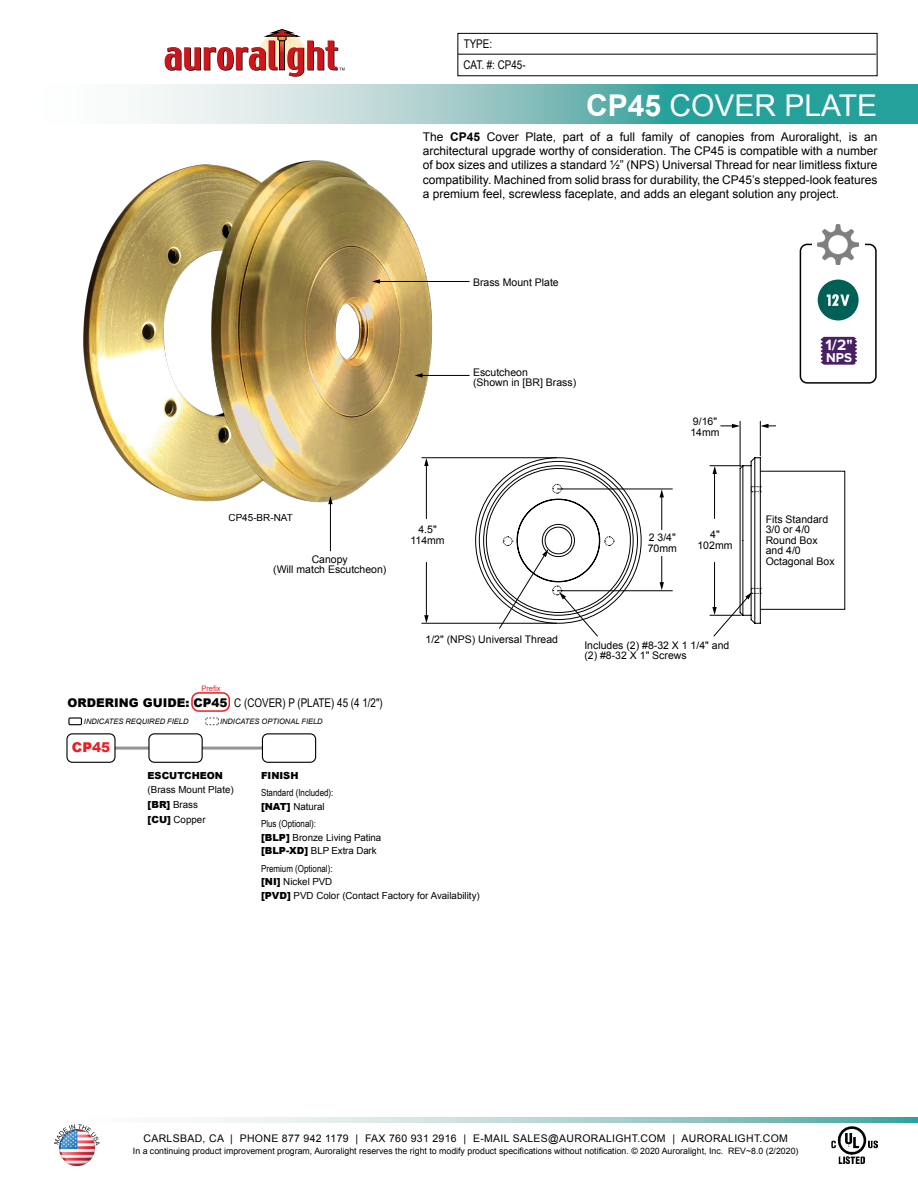
<style>
.page{position:relative;width:918px;height:1188px;background:#fff}
.page>*{position:absolute;margin:0;border:0;box-sizing:border-box;transform-origin:0 0}
.t1{font:30px "Arial";color:#fff}
.t2{font:700 15.45px "Proxima Nova";color:#fff}
.t3{font:900 13.5px "Arial";color:#ed1d24}
.t4{font:700 13.2px "Proxima Nova";color:#fff}
.t5{font:12px/14.4px "Arial";color:#000;text-align:justify}
.t6{font:12px/20.7px "Arial Narrow";color:#000}
.t7{font:10.5px/10.5px "Arial";color:#000}
.t8{font:10.5px "Arial";letter-spacing:.03em;color:#000}
.t9{font:9.9px "Arial";color:#000}
.t10{font:9.75px/13.8px "Arial";color:#000}
.t11{font:9.75px "Arial Narrow";color:#000}
.t12{font:900 9.75px "Arial";color:#000}
.t13{font:8.7px "Arial";color:#000}
.t14{font:italic 7.5px "Arial";color:#000}
.t15{font:7.5px "Arial";color:#ed1d24}
.s1{font-weight:700}
.s2{font-family:"Arial";font-weight:900}
.s3{font-weight:900}
</style>
<div class="page">
<svg style="left:195px;top:1117px;width:723px;height:6px;background:#acd2d0"></svg>
<div style="left:457px;top:33px;width:421px;height:43px;border:1px solid #000"></div>
<hr style="left:458px;top:54px;width:418px;height:1px;background:#000">
<svg style="left:165px;top:29px;width:180px;height:48px"></svg>
<img style="left:59px;top:1146px;width:36px;height:20px">
<svg style="left:54px;top:1124px;width:46px;height:22px"></svg>
<img style="left:832px;top:1127px;width:46px;height:37px">
<svg style="left:140px;top:84px;width:778px;height:39px;background:#80c2bf"></svg>
<img style="left:83px;top:165px;width:247px;height:349px">
<div style="left:68px;top:717px;width:14px;height:8px;border:1px solid #000"></div>
<svg style="left:205px;top:717px;width:14px;height:9px"></svg>
<div style="left:191px;top:692px;width:39px;height:20px;border:2px solid #ed1d24;border-radius:7px"></div>
<hr style="left:79px;top:747px;width:199px;height:3px;background:#939598">
<div style="left:67px;top:734px;width:48px;height:28px;background:#fff;border-radius:5px"></div>
<div style="left:66px;top:733px;width:50px;height:30px;border:1px solid #000;border-radius:5px"></div>
<img style="left:195px;top:160px;width:246px;height:352px">
<svg style="left:475px;top:457px;width:286px;height:166px"></svg>
<hr style="left:422px;top:457px;width:135px;height:1px;background:#000">
<hr style="left:422px;top:623px;width:135px;height:1px;background:#000">
<hr style="left:426px;top:465px;width:1px;height:54px;background:#000">
<hr style="left:426px;top:562px;width:1px;height:54px;background:#000">
<hr style="left:710px;top:465px;width:31px;height:1px;background:#000">
<hr style="left:710px;top:615px;width:31px;height:1px;background:#000">
<hr style="left:714px;top:473px;width:1px;height:46px;background:#000">
<hr style="left:714px;top:562px;width:1px;height:46px;background:#000">
<hr style="left:740px;top:421px;width:1px;height:46px;background:#000">
<hr style="left:760px;top:421px;width:1px;height:35px;background:#000">
<svg style="left:424px;top:458px;width:5px;height:8px"></svg>
<svg style="left:713px;top:466px;width:4px;height:8px"></svg>
<svg style="left:721px;top:424px;width:19px;height:4px"></svg>
<svg style="left:760px;top:424px;width:16px;height:4px"></svg>
<svg style="left:424px;top:615px;width:5px;height:8px"></svg>
<svg style="left:660px;top:490px;width:4px;height:7px"></svg>
<svg style="left:660px;top:582px;width:4px;height:8px"></svg>
<svg style="left:552px;top:484px;width:10px;height:10px"></svg>
<svg style="left:604px;top:536px;width:10px;height:10px"></svg>
<hr style="left:557px;top:590px;width:116px;height:1px;background:#000">
<hr style="left:557px;top:489px;width:116px;height:1px;background:#000">
<hr style="left:661px;top:495px;width:1px;height:92px;background:#000">
<div style="left:643px;top:530px;width:38px;height:25px;background:#fff"></div>
<div style="left:760px;top:471px;width:85px;height:139px;border:1px solid #000"></div>
<svg style="left:751px;top:486px;width:10px;height:6px"></svg>
<svg style="left:712px;top:588px;width:49px;height:49px"></svg>
<svg style="left:499px;top:536px;width:99px;height:101px"></svg>
<div style="left:800px;top:244px;width:77px;height:140px;border:2px solid #000;border-radius:7px"></div>
<div style="left:812px;top:233px;width:53px;height:41px;background:#fff"></div>
<img style="left:818px;top:224px;width:40px;height:40px">
<svg style="left:818px;top:280px;width:41px;height:40px"></svg>
<svg style="left:821px;top:337px;width:36px;height:28px"></svg>
<div style="left:262px;top:734px;width:54px;height:28px;background:#fff;border-radius:5px"></div>
<div style="left:262px;top:733px;width:54px;height:30px;border:1px solid #000;border-radius:5px"></div>
<div style="left:149px;top:734px;width:53px;height:28px;background:#fff;border-radius:5px"></div>
<div style="left:148px;top:733px;width:55px;height:30px;border:1px solid #000;border-radius:5px"></div>
<svg style="left:372px;top:279px;width:8px;height:5px"></svg>
<hr style="left:378px;top:281px;width:92px;height:1px;background:#000">
<svg style="left:414px;top:373px;width:9px;height:5px"></svg>
<hr style="left:421px;top:375px;width:49px;height:1px;background:#000">
<svg style="left:328px;top:496px;width:5px;height:8px"></svg>
<hr style="left:330px;top:502px;width:1px;height:49px;background:#000">
<p class="t6" style="left:464px;top:33px;width:64px">TYPE:<br>CAT. #: CP45-</p>
<h1 class="t1" style="left:586px;top:85px;width:293px"><span class="s1">CP45</span> COVER PLATE</h1>
<p class="t5" style="left:423px;top:129px;width:456px">The <span class="s1">CP45</span> Cover Plate, part of a full family of canopies from Auroralight, is an architectural upgrade worthy of consideration. The CP45 is compatible with a number of box sizes and utilizes a standard ½” (NPS) Universal Thread for near limitless fixture compatibility. Machined from solid brass for durability, the CP45’s stepped-look features a premium feel, screwless faceplate, and adds an elegant solution any project.</p>
<p class="t7" style="left:473px;top:277px;width:87px">Brass Mount Plate</p>
<p class="t7" style="left:473px;top:367px;width:105px">Escutcheon<br>(Shown in [BR] Brass)</p>
<p class="t7" style="left:690px;top:416px;width:31px">9/16"<br>14mm</p>
<p class="t9" style="left:229px;top:511px;width:66px">CP45-BR-NAT</p>
<p class="t15" style="left:201px;top:683px;width:21px">Prefix</p>
<p class="t7" style="left:273px;top:554px;width:115px;text-align:center">Canopy<br>(Will match Escutcheon)</p>
<p class="t6" style="left:68px;top:692px;width:317px"><span class="s2">ORDERING GUIDE: CP45</span> C (COVER) P (PLATE) 45 (4 1/2")</p>
<p class="t14" style="left:84px;top:717px;width:106px">INDICATES REQUIRED FIELD</p>
<p class="t14" style="left:220px;top:717px;width:104px">INDICATES OPTIONAL FIELD</p>
<p class="t3" style="left:72px;top:737px;width:40px">CP45</p>
<p class="t7" style="left:410px;top:524px;width:36px;text-align:center">4.5"<br>114mm</p>
<p class="t7" style="left:426px;top:634px;width:134px">1/2" (NPS) Universal Thread</p>
<p class="t12" style="left:148px;top:768px;width:77px">ESCUTCHEON</p>
<p class="t10" style="left:148px;top:783px;width:88px;line-height:15px">(Brass Mount Plate) <span class="s3">[BR]</span> Brass<br><span class="s3">[CU]</span> Copper</p>
<p class="t12" style="left:261px;top:768px;width:39px">FINISH</p>
<p class="t11" style="left:261px;top:785px;width:74px">Standard (Included):</p>
<p class="t10" style="left:261px;top:799px;width:65px"><span class="s3">[NAT]</span> Natural</p>
<p class="t11" style="left:261px;top:816px;width:57px">Plus (Optional):</p>
<p class="t10" style="left:261px;top:830px;width:122px"><span class="s3">[BLP]</span> Bronze Living Patina <span class="s3">[BLP-XD]</span> BLP Extra Dark</p>
<p class="t11" style="left:261px;top:861px;width:73px">Premium (Optional):</p>
<p class="t10" style="left:261px;top:875px;width:220px"><span class="s3">[NI]</span> Nickel PVD<br><span class="s3">[PVD]</span> PVD Color (Contact Factory for Availability)</p>
<p class="t7" style="left:648px;top:532px;width:31px">2 3/4"<br>70mm</p>
<p class="t7" style="left:697px;top:530px;width:37px;text-align:center">4"<br>102mm</p>
<p class="t7" style="left:584px;top:640px;width:146px">Includes (2) #8-32 X 1 1/4" and (2) #8-32 X 1" Screws</p>
<p class="t2" style="left:826px;top:336px;width:29px">1/2"</p>
<p class="t4" style="left:826px;top:350px;width:27px">NPS</p>
<p class="t7" style="left:766px;top:514px;width:70px">Fits Standard<br>3/0 or 4/0<br>Round Box and 4/0<br>Octagonal Box</p>
<p class="t8" style="left:144px;top:1132px;width:646px">CARLSBAD, CA | PHONE 877 942 1179 | FAX 760 931 2916 | E-MAIL SALES@AURORALIGHT.COM | AURORALIGHT.COM</p>
<p class="t13" style="left:133px;top:1145px;width:667px">In a continuing product improvement program, Auroralight reserves the right to modify product specifications without notification. © 2020 Auroralight, Inc. REV~8.0 (2/2020)</p>
</div>
